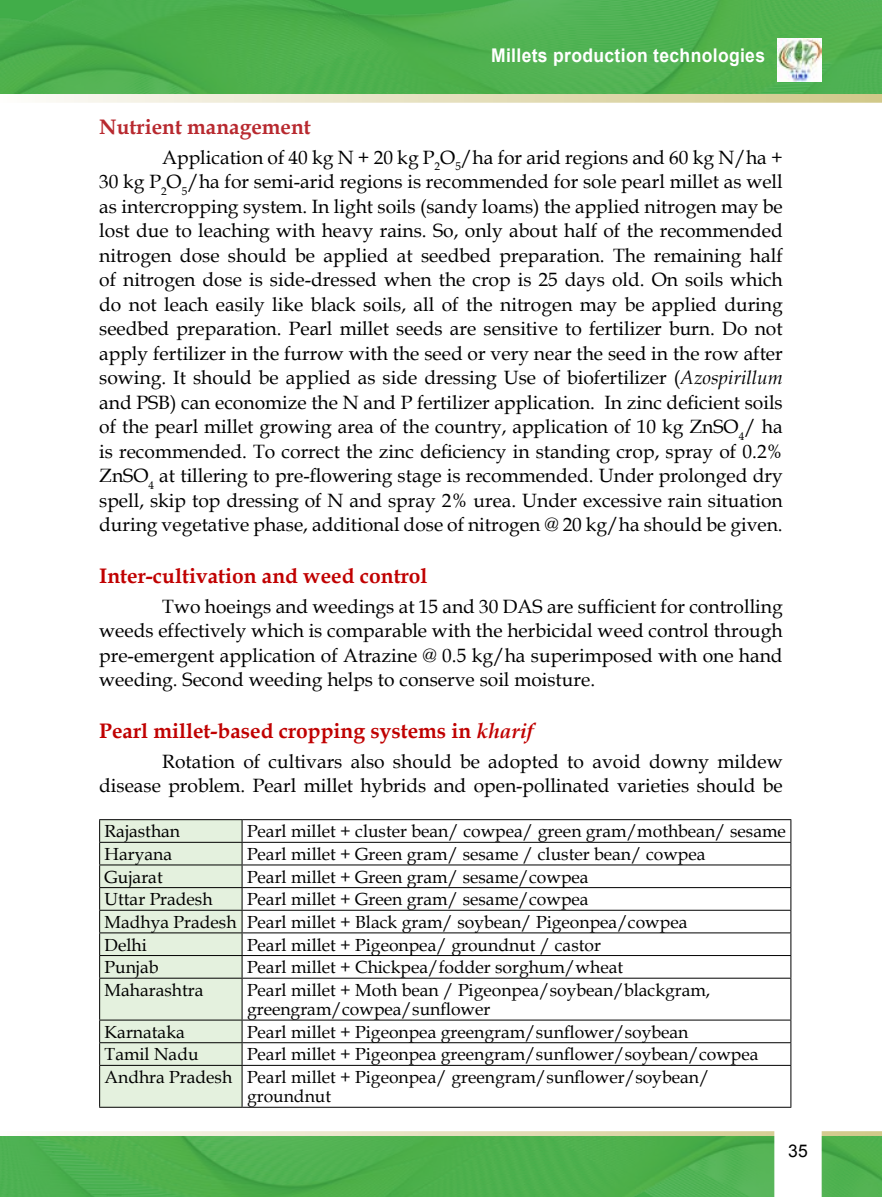
<style>
.page{position:relative;width:882px;height:1197px;background:#fff}
.page>*{position:absolute;margin:0;border:0;box-sizing:border-box;transform-origin:0 0}
.t1{font:700 21px "Book Antiqua";color:#c00000}
.t2{font:700 21px "Book Antiqua";color:#b8292f}
.t3{font:19.25px/24.5px "Book Antiqua";color:#000;text-align:justify}
.t4{font:700 18.9px "Arial";letter-spacing:.02em;color:#fff;scale:.93 1}
.t5{font:17.5px/22.6px "Book Antiqua";color:#000}
.t6{font:17.5px "Arial";color:#000}
.s1{font-style:italic}
</style>
<div class="page">
<svg style="left:0;top:1131px;width:882px;height:66px;background:#61b75f"></svg>
<svg style="left:42px;top:94px;width:840px;height:9px;background:#e5e0be"></svg>
<img style="left:0;top:0;width:882px;height:94px">
<img style="left:777px;top:38px;width:45px;height:44px">
<hr style="left:99px;top:819px;width:143px;height:1px;background:#000">
<hr style="left:242px;top:819px;width:549px;height:1px;background:#000">
<hr style="left:242px;top:842px;width:549px;height:1px;background:#000">
<hr style="left:242px;top:865px;width:549px;height:1px;background:#000">
<hr style="left:242px;top:887px;width:549px;height:1px;background:#000">
<hr style="left:242px;top:910px;width:549px;height:1px;background:#000">
<hr style="left:242px;top:932px;width:549px;height:1px;background:#000">
<hr style="left:242px;top:955px;width:549px;height:1px;background:#000">
<hr style="left:242px;top:978px;width:549px;height:1px;background:#000">
<hr style="left:242px;top:1020px;width:549px;height:1px;background:#000">
<hr style="left:242px;top:1042px;width:549px;height:1px;background:#000">
<hr style="left:242px;top:1065px;width:549px;height:1px;background:#000">
<hr style="left:99px;top:1107px;width:143px;height:1px;background:#000">
<hr style="left:242px;top:1107px;width:549px;height:1px;background:#000">
<svg style="left:790px;top:820px;width:1px;height:158px"></svg>
<hr style="left:790px;top:979px;width:1px;height:41px;background:#000">
<svg style="left:99px;top:820px;width:144px;height:287px;background:#d8e4d2"></svg>
<svg style="left:790px;top:1021px;width:1px;height:44px"></svg>
<hr style="left:242px;top:1066px;width:1px;height:41px;background:#000">
<hr style="left:790px;top:1066px;width:1px;height:41px;background:#000">
<p class="t4" style="left:491px;top:42px;width:296px">Millets production technologies</p>
<p class="t2" style="left:99px;top:113px;width:213px">Nutrient management</p>
<p class="t3" style="left:99px;top:145px;width:685px;text-indent:63px">Application of 40 kg N + 20 kg P<sub>2</sub>O<sub>5</sub>/ha for arid regions and 60 kg N/ha + 30 kg P<sub>2</sub>O<sub>5</sub>/ha for semi-arid regions is recommended for sole pearl millet as well as intercropping system. In light soils (sandy loams) the applied nitrogen may be lost due to leaching with heavy rains. So, only about half of the recommended nitrogen dose should be applied at seedbed preparation. The remaining half of nitrogen dose is side-dressed when the crop is 25 days old. On soils which do not leach easily like black soils, all of the nitrogen may be applied during seedbed preparation. Pearl millet seeds are sensitive to fertilizer burn. Do not apply fertilizer in the furrow with the seed or very near the seed in the row after sowing. It should be applied as side dressing Use of biofertilizer (<span class="s1">Azospirillum </span>and PSB) can economize the N and P fertilizer application. In zinc deficient soils of the pearl millet growing area of the country, application of 10 kg ZnSO<sub>4</sub>/ ha is recommended. To correct the zinc deficiency in standing crop, spray of 0.2% ZnSO<sub>4</sub> at tillering to pre-flowering stage is recommended. Under prolonged dry spell, skip top dressing of N and spray 2% urea. Under excessive rain situation during vegetative phase, additional dose of nitrogen @ 20 kg/ha should be given.</p>
<p class="t1" style="left:99px;top:562px;width:330px">Inter-cultivation and weed control</p>
<p class="t3" style="left:99px;top:593px;width:685px;text-indent:63px">Two hoeings and weedings at 15 and 30 DAS are sufficient for controlling weeds effectively which is comparable with the herbicidal weed control through pre-emergent application of Atrazine @ 0.5 kg/ha superimposed with one hand weeding. Second weeding helps to conserve soil moisture.</p>
<p class="t1" style="left:99px;top:717px;width:436px">Pearl millet-based cropping systems in <span class="s1">kharif</span></p>
<p class="t3" style="left:99px;top:748px;width:685px;text-align:right">Rotation of cultivars also should be adopted to avoid downy mildew disease problem. Pearl millet hybrids and open-pollinated varieties should be</p>
<p class="t5" style="left:105px;top:820px;width:77px">Rajasthan</p>
<p class="t5" style="left:247px;top:820px;width:540px">Pearl millet + cluster bean/ cowpea/ green gram/mothbean/ sesame</p>
<p class="t5" style="left:105px;top:842px;width:69px">Haryana</p>
<p class="t5" style="left:247px;top:842px;width:460px">Pearl millet + Green gram/ sesame / cluster bean/ cowpea</p>
<p class="t5" style="left:105px;top:865px;width:60px">Gujarat</p>
<p class="t5" style="left:247px;top:865px;width:343px">Pearl millet + Green gram/ sesame/cowpea</p>
<p class="t5" style="left:105px;top:888px;width:109px">Uttar Pradesh</p>
<p class="t5" style="left:105px;top:888px;width:584px;text-indent:142px">Pearl millet + Green gram/ sesame/cowpea<br>Madhya Pradesh Pearl millet + Black gram/ soybean/ Pigeonpea/cowpea<br>Delhi</p>
<p class="t5" style="left:247px;top:933px;width:355px">Pearl millet + Pigeonpea/ groundnut / castor</p>
<p class="t5" style="left:105px;top:956px;width:55px">Punjab</p>
<p class="t5" style="left:247px;top:956px;width:378px">Pearl millet + Chickpea/fodder sorghum/wheat</p>
<p class="t5" style="left:105px;top:978px;width:100px">Maharashtra</p>
<p class="t5" style="left:247px;top:980px;width:465px;line-height:19.2px">Pearl millet + Moth bean / Pigeonpea/soybean/blackgram, greengram/cowpea/sunflower</p>
<p class="t5" style="left:105px;top:1020px;width:82px">Karnataka</p>
<p class="t5" style="left:247px;top:1020px;width:443px">Pearl millet + Pigeonpea greengram/sunflower/soybean</p>
<p class="t5" style="left:105px;top:1043px;width:96px">Tamil Nadu</p>
<p class="t5" style="left:105px;top:1043px;width:655px;text-indent:142px">Pearl millet + Pigeonpea greengram/sunflower/soybean/cowpea<br>Andhra Pradesh Pearl millet + Pigeonpea/ greengram/sunflower/soybean/</p>
<p class="t5" style="left:247px;top:1085px;width:86px">groundnut</p>
<p class="t6" style="left:788px;top:1139px;width:21px">35</p>
</div>
